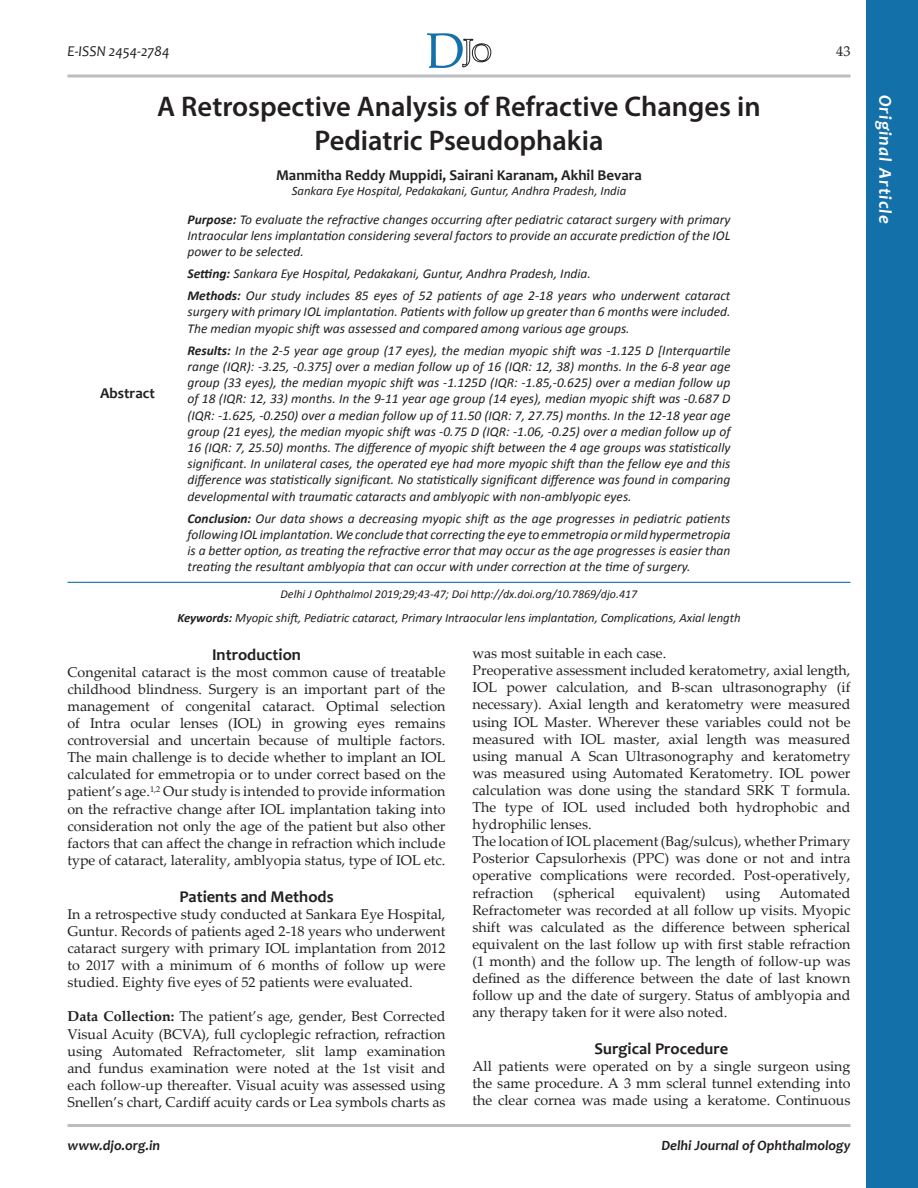
<style>
.page{position:relative;width:918px;height:1188px;background:#fff}
.page>*{position:absolute;margin:0;border:0;box-sizing:border-box;transform-origin:0 0}
.t1{font:600 28.5px/34.2px "Myriad Pro";color:#231f20;text-align:center}
.t2{font:italic 700 18px "Candara";letter-spacing:.06em;color:#fff}
.t3{font:700 16.5px "Candara";color:#231f20}
.t4{font:700 15px "Candara";color:#231f20}
.t5{font:italic 15px "Candara";color:#231f20}
.t6{font:14.25px/17.1px "Palatino Linotype";color:#231f20;text-align:justify}
.t7{font:italic 700 14.25px "Candara";color:#231f20}
.t8{font:italic 13.5px/16.2px "Calibri";color:#231f20;text-align:justify}
.t9{font:italic 12.75px "Calibri";color:#231f20}
.t10{font:italic 12px "Calibri";color:#231f20}
.s1{font-weight:700}
</style>
<div class="page">
<hr style="left:68px;top:74px;width:782px;height:3px;background:#bcbdc0">
<hr style="left:68px;top:1124px;width:782px;height:3px;background:#bcbdc0">
<svg style="left:427px;top:33px;width:64px;height:35px"></svg>
<hr style="left:68px;top:582px;width:782px;height:1px;background:#1470a9">
<div style="left:867px;top:0;width:51px;height:1188px;background:#1470a9"></div>
<p class="t5" style="left:68px;top:42px;width:104px">E-ISSN 2454-2784</p>
<p class="t6" style="left:836px;top:42px;width:16px">43</p>
<h1 class="t1" style="left:157px;top:88px;width:605px">A Retrospective Analysis of Refractive Changes in<br>Pediatric Pseudophakia</h1>
<p class="t4" style="left:276px;top:166px;width:367px">Manmitha Reddy Muppidi, Sairani Karanam, Akhil Bevara</p>
<p class="t9" style="left:292px;top:182px;width:336px">Sankara Eye Hospital, Pedakakani, Guntur, Andhra Pradesh, India</p>
<p class="t8" style="left:188px;top:210px;width:545px"><span class="s1">Purpose:</span> To evaluate the refractive changes occurring after pediatric cataract surgery with primary Intraocular lens implantation considering several factors to provide an accurate prediction of the IOL power to be selected.</p>
<p class="t8" style="left:188px;top:262px;width:544px;line-height:22.2px"><span class="s1">Setting:</span> Sankara Eye Hospital, Pedakakani, Guntur, Andhra Pradesh, India.<br><span class="s1">Methods:</span> Our study includes 85 eyes of 52 patients of age 2-18 years who underwent cataract</p>
<p class="t8" style="left:188px;top:303px;width:544px">surgery with primary IOL implantation. Patients with follow up greater than 6 months were included.<br>The median myopic shift was assessed and compared among various age groups.</p>
<p class="t8" style="left:188px;top:342px;width:545px"><span class="s1">Results:</span> In the 2-5 year age group (17 eyes), the median myopic shift was -1.125 D [Interquartile range (IQR): -3.25, -0.375] over a median follow up of 16 (IQR: 12, 38) months. In the 6-8 year age group (33 eyes), the median myopic shift was -1.125D (IQR: -1.85,-0.625) over a median follow up of 18 (IQR: 12, 33) months. In the 9-11 year age group (14 eyes), median myopic shift was -0.687 D (IQR: -1.625, -0.250) over a median follow up of 11.50 (IQR: 7, 27.75) months. In the 12-18 year age group (21 eyes), the median myopic shift was -0.75 D (IQR: -1.06, -0.25) over a median follow up of 16 (IQR: 7, 25.50) months. The difference of myopic shift between the 4 age groups was statistically significant. In unilateral cases, the operated eye had more myopic shift than the fellow eye and this difference was statistically significant. No statistically significant difference was found in comparing developmental with traumatic cataracts and amblyopic with non-amblyopic eyes.</p>
<p class="t8" style="left:188px;top:510px;width:544px"><span class="s1">Conclusion:</span> Our data shows a decreasing myopic shift as the age progresses in pediatric patients following IOL implantation. We conclude that correcting the eye to emmetropia or mild hypermetropia is a better option, as treating the refractive error that may occur as the age progresses is easier than treating the resultant amblyopia that can occur with under correction at the time of surgery.</p>
<p class="t10" style="left:281px;top:586px;width:358px">Delhi J Ophthalmol 2019;29;43-47; Doi http://dx.doi.org/10.7869/djo.417</p>
<p class="t9" style="left:177px;top:609px;width:565px"><span class="s1">Keywords:</span> Myopic shift, Pediatric cataract, Primary Intraocular lens implantation, Complications, Axial length</p>
<p class="t6" style="left:472px;top:644px;width:380px;text-align:left">was most suitable in each case.<br>Preoperative assessment included keratometry, axial length, IOL power calculation, and B-scan ultrasonography (if necessary). Axial length and keratometry were measured using IOL Master. Wherever these variables could not be measured with IOL master, axial length was measured using manual A Scan Ultrasonography and keratometry was measured using Automated Keratometry. IOL power calculation was done using the standard SRK T formula.<br>The type of IOL used included both hydrophobic and hydrophilic lenses.<br>The location of IOL placement (Bag/sulcus), whether Primary Posterior Capsulorhexis (PPC) was done or not and intra operative complications were recorded. Post-operatively, refraction</p>
<p class="t4" style="left:100px;top:384px;width:56px">Abstract</p>
<p class="t3" style="left:212px;top:644px;width:90px">Introduction</p>
<p class="t6" style="left:67px;top:663px;width:380px">Congenital cataract is the most common cause of treatable childhood blindness. Surgery is an important part of the management of congenital cataract. Optimal selection of Intra ocular lenses (IOL) in growing eyes remains controversial and uncertain because of multiple factors.<br>The main challenge is to decide whether to implant an IOL calculated for emmetropia or to under correct based on the patient’s age.<sup>1,2</sup> Our study is intended to provide information on the refractive change after IOL implantation taking into consideration not only the age of the patient but also other factors that can affect the change in refraction which include type of cataract, laterality, amblyopia status, type of IOL etc.</p>
<p class="t3" style="left:179px;top:886px;width:156px">Patients and Methods</p>
<p class="t6" style="left:68px;top:905px;width:380px">In a retrospective study conducted at Sankara Eye Hospital, Guntur. Records of patients aged 2-18 years who underwent cataract surgery with primary IOL implantation from 2012 to 2017 with a minimum of 6 months of follow up were studied. Eighty five eyes of 52 patients were evaluated.</p>
<p class="t6" style="left:68px;top:1008px;width:380px"><span class="s1">Data Collection:</span> The patient’s age, gender, Best Corrected Visual Acuity (BCVA), full cycloplegic refraction, refraction using Automated Refractometer, slit lamp examination and fundus examination were noted at the 1st visit and each follow-up thereafter. Visual acuity was assessed using Snellen’s chart, Cardiff acuity cards or Lea symbols charts as</p>
<p class="t6" style="left:472px;top:884px;width:380px;text-indent:307px">Automated Refractometer was recorded at all follow up visits. Myopic shift was calculated as the difference between spherical equivalent on the last follow up with first stable refraction (1 month) and the follow up. The length of follow-up was defined as the difference between the date of last known follow up and the date of surgery. Status of amblyopia and any therapy taken for it were also noted.</p>
<p class="t3" style="left:595px;top:1038px;width:135px">Surgical Procedure</p>
<p class="t6" style="left:472px;top:1057px;width:380px">All patients were operated on by a single surgeon using the same procedure. A 3 mm scleral tunnel extending into the clear cornea was made using a keratome. Continuous</p>
<p class="t6" style="left:553px;top:884px;width:63px">(spherical</p>
<p class="t6" style="left:635px;top:884px;width:72px">equivalent)</p>
<p class="t6" style="left:725px;top:884px;width:36px">using</p>
<p class="t7" style="left:68px;top:1137px;width:94px">www.djo.org.in</p>
<p class="t7" style="left:661px;top:1137px;width:191px">Delhi Journal of Ophthalmology</p>
<p class="t2" style="left:897px;top:94px;width:131px;rotate:90deg">Original Article</p>
</div>
